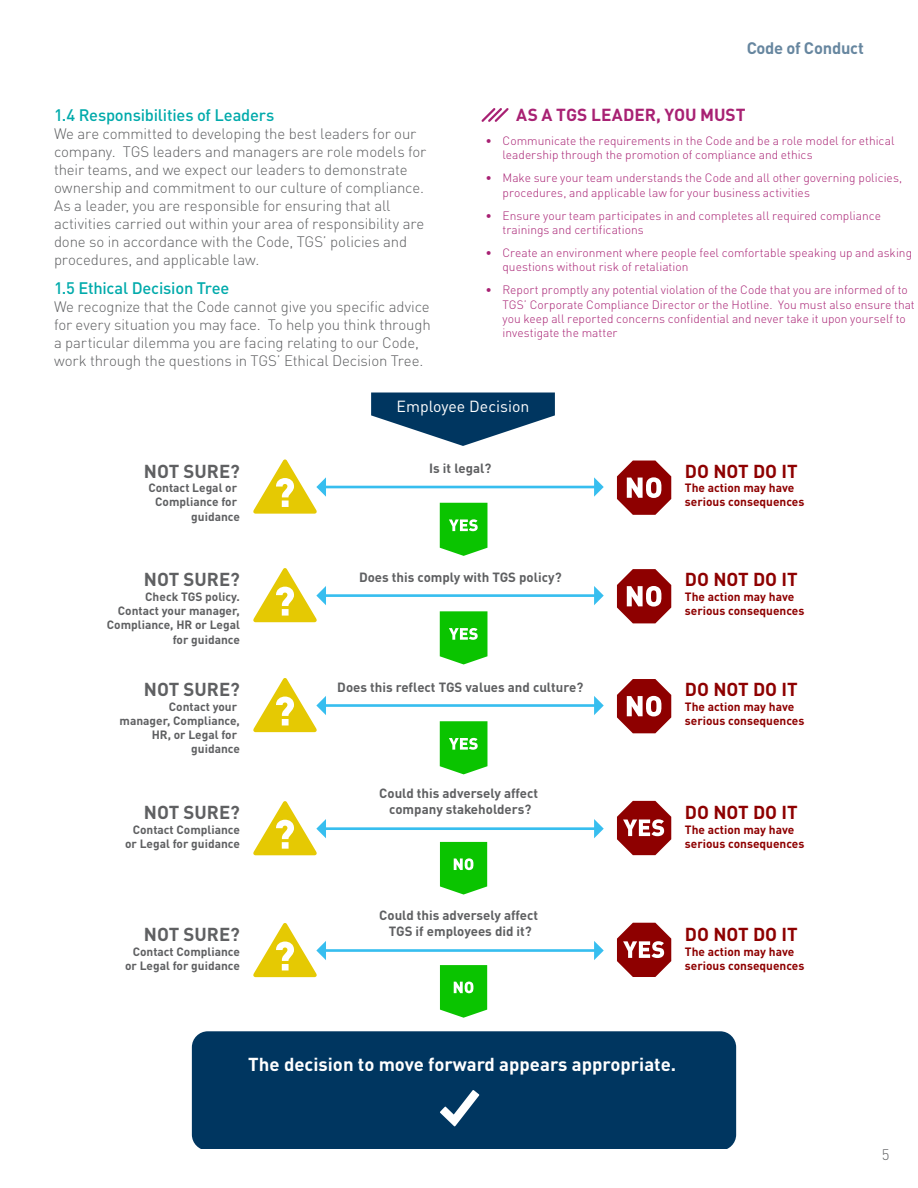
<style>
.page{position:relative;width:918px;height:1188px;background:#fff}
.page>*{position:absolute;margin:0;border:0;box-sizing:border-box;transform-origin:0 0}
.t1{font:700 18.6px "DINOT";color:#8e0000}
.t2{font:700 18.6px "DINOT";color:#fff}
.t3{font:700 18.6px "DINOT";color:#5f6062}
.t4{font:700 17.25px "DINOT";color:#a82173}
.t5{font:500 16.5px "DINOT";letter-spacing:-.015em;color:#00aaab}
.t6{font:700 16.5px "DINOT";letter-spacing:-.015em;color:#003660}
.t7{font:15.9px "DINOT";color:#fff}
.t8{font:300 15px/18px "DINOT";letter-spacing:-.01em;color:#5f6062}
.t9{font:700 13.2px/15.9px "DINOT";color:#5f6062;text-align:center}
.t10{font:300 12px/14.4px "DINOT";color:#a82173}
.t11{font:700 11.85px/14.2px "DINOT";color:#5f6062;text-align:right}
.t12{font:700 11.85px/14.2px "DINOT";color:#8e0000}
</style>
<div class="page">
<svg style="left:371px;top:393px;width:184px;height:53px"></svg>
<svg style="left:617px;top:461px;width:54px;height:54px"></svg>
<svg style="left:440px;top:503px;width:47px;height:53px;background:#2fcc26"></svg>
<hr style="left:325px;top:486px;width:270px;height:2px;background:#37beef">
<svg style="left:253px;top:459px;width:73px;height:55px"></svg>
<svg style="left:594px;top:477px;width:10px;height:20px"></svg>
<svg style="left:617px;top:569px;width:54px;height:54px"></svg>
<svg style="left:440px;top:611px;width:47px;height:53px;background:#2ecc25"></svg>
<hr style="left:325px;top:594px;width:270px;height:3px;background:#37beef">
<svg style="left:253px;top:568px;width:73px;height:54px"></svg>
<svg style="left:594px;top:586px;width:10px;height:19px"></svg>
<svg style="left:617px;top:679px;width:54px;height:54px"></svg>
<svg style="left:440px;top:721px;width:47px;height:53px;background:#2dcc25"></svg>
<hr style="left:325px;top:704px;width:270px;height:3px;background:#37beef">
<svg style="left:253px;top:678px;width:73px;height:54px"></svg>
<svg style="left:594px;top:696px;width:10px;height:19px"></svg>
<svg style="left:440px;top:842px;width:47px;height:53px;background:#2dcc25"></svg>
<svg style="left:617px;top:801px;width:54px;height:54px"></svg>
<hr style="left:325px;top:827px;width:270px;height:3px;background:#37beef">
<svg style="left:253px;top:801px;width:73px;height:54px"></svg>
<svg style="left:594px;top:819px;width:10px;height:19px"></svg>
<svg style="left:440px;top:965px;width:47px;height:53px;background:#2dcc24"></svg>
<svg style="left:617px;top:923px;width:54px;height:54px"></svg>
<hr style="left:325px;top:949px;width:270px;height:3px;background:#37beef">
<svg style="left:253px;top:923px;width:73px;height:54px"></svg>
<svg style="left:594px;top:941px;width:10px;height:19px"></svg>
<div style="left:192px;top:1031px;width:544px;height:117px;background:#003660"></div>
<svg style="left:440px;top:1090px;width:39px;height:36px"></svg>
<svg style="left:481px;top:108px;width:28px;height:14px"></svg>
<h3 class="t5" style="left:54px;top:105px;width:222px">1.4 Responsibilities of Leaders</h3>
<p class="t8" style="left:54px;top:125px;width:374px">We are committed to developing the best leaders for our company. TGS leaders and managers are role models for their teams, and we expect our leaders to demonstrate ownership and commitment to our culture of compliance.<br>As a leader, you are responsible for ensuring that all activities carried out within your area of responsibility are done so in accordance with the Code, TGS’ policies and procedures, and applicable law.</p>
<h3 class="t5" style="left:54px;top:278px;width:177px">1.5 Ethical Decision Tree</h3>
<p class="t8" style="left:54px;top:297px;width:378px">We recognize that the Code cannot give you specific advice for every situation you may face. To help you think through a particular dilemma you are facing relating to our Code, work through the questions in TGS’ Ethical Decision Tree.</p>
<h3 class="t6" style="left:746px;top:37px;width:119px">Code of Conduct</h3>
<h2 class="t4" style="left:516px;top:104px;width:231px">AS A TGS LEADER, YOU MUST</h2>
<p class="t10" style="left:503px;top:133px;width:393px;text-indent:-17px">• Communicate the requirements in the Code and be a role model for ethical leadership through the promotion of compliance and ethics</p>
<p class="t10" style="left:503px;top:171px;width:401px;text-indent:-17px">• Make sure your team understands the Code and all other governing policies, procedures, and applicable law for your business activities</p>
<p class="t10" style="left:503px;top:208px;width:380px;text-indent:-17px">• Ensure your team participates in and completes all required compliance trainings and certifications</p>
<p class="t10" style="left:503px;top:245px;width:411px;text-indent:-17px">• Create an environment where people feel comfortable speaking up and asking questions without risk of retaliation</p>
<p class="t10" style="left:503px;top:283px;width:414px;text-indent:-17px">• Report promptly any potential violation of the Code that you are informed of to TGS’ Corporate Compliance Director or the Hotline. You must also ensure that you keep all reported concerns confidential and never take it upon yourself to investigate the matter</p>
<h1 class="t3" style="left:144px;top:459px;width:98px">NOT SURE?</h1>
<p class="t11" style="left:148px;top:480px;width:93px">Contact Legal or<br>Compliance for guidance</p>
<h1 class="t3" style="left:144px;top:567px;width:98px">NOT SURE?</h1>
<p class="t11" style="left:107px;top:589px;width:135px">Check TGS policy.<br>Contact your manager,<br>Compliance, HR or Legal for guidance</p>
<h1 class="t3" style="left:144px;top:677px;width:98px">NOT SURE?</h1>
<p class="t11" style="left:120px;top:699px;width:122px">Contact your manager, Compliance,<br>HR, or Legal for guidance</p>
<h1 class="t3" style="left:144px;top:801px;width:98px">NOT SURE?</h1>
<p class="t11" style="left:125px;top:822px;width:116px">Contact Compliance or Legal for guidance</p>
<h1 class="t3" style="left:144px;top:922px;width:98px">NOT SURE?</h1>
<p class="t11" style="left:125px;top:944px;width:116px">Contact Compliance or Legal for guidance</p>
<h3 class="t7" style="left:397px;top:396px;width:134px">Employee Decision</h3>
<p class="t9" style="left:429px;top:460px;width:64px">Is it legal?</p>
<h1 class="t1" style="left:685px;top:459px;width:114px">DO NOT DO IT</h1>
<p class="t12" style="left:685px;top:480px;width:121px">The action may have serious consequences</p>
<p class="t9" style="left:359px;top:569px;width:204px">Does this comply with TGS policy?</p>
<h1 class="t1" style="left:685px;top:567px;width:114px">DO NOT DO IT</h1>
<p class="t12" style="left:685px;top:589px;width:121px">The action may have serious consequences</p>
<p class="t9" style="left:337px;top:679px;width:248px">Does this reflect TGS values and culture?</p>
<h1 class="t1" style="left:685px;top:677px;width:114px">DO NOT DO IT</h1>
<p class="t12" style="left:685px;top:699px;width:121px">The action may have serious consequences</p>
<p class="t9" style="left:379px;top:785px;width:160px">Could this adversely affect company stakeholders?</p>
<p class="t9" style="left:379px;top:907px;width:160px">Could this adversely affect<br>TGS if employees did it?</p>
<h1 class="t1" style="left:685px;top:801px;width:114px">DO NOT DO IT</h1>
<p class="t12" style="left:685px;top:822px;width:121px">The action may have serious consequences</p>
<h1 class="t1" style="left:685px;top:922px;width:114px">DO NOT DO IT</h1>
<p class="t12" style="left:685px;top:944px;width:121px">The action may have serious consequences</p>
<h1 class="t2" style="left:248px;top:1052px;width:429px">The decision to move forward appears appropriate.</h1>
<p class="t8" style="left:882px;top:1146px;width:9px">5</p>
</div>
